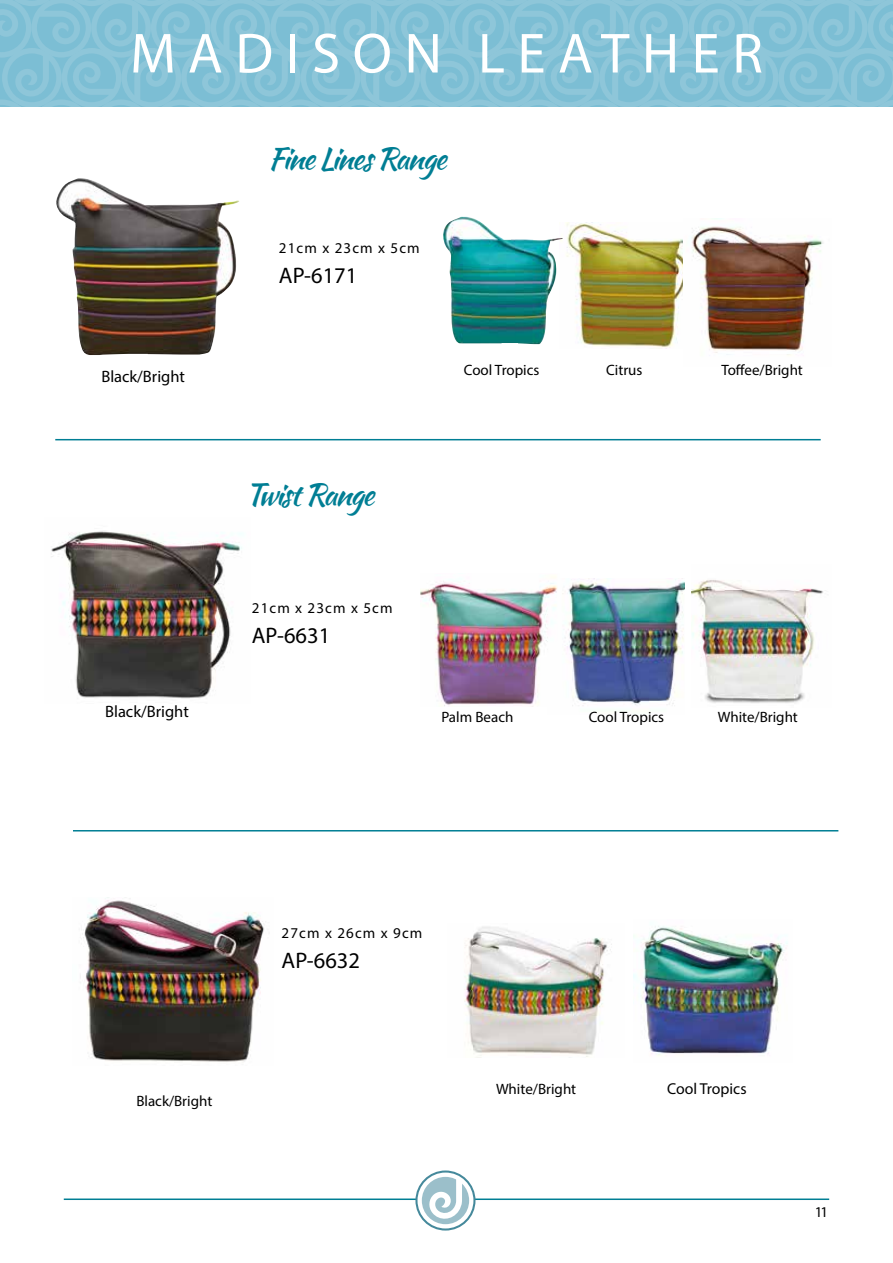
<style>
.page{position:relative;width:893px;height:1263px;background:#fff}
.page>*{position:absolute;margin:0;border:0;box-sizing:border-box;transform-origin:0 0}
.t1{font:57px "Myriad Pro";letter-spacing:.22em;color:#fff}
.t2{font:30px "Kaushan Script";letter-spacing:-.05em;color:#007e94}
.t3{font:22.5px "Myriad Pro";color:#000}
.t4{font:16.5px "Myriad Pro";color:#000}
.t5{font:15.75px "Myriad Pro";color:#000}
.t6{font:15px "Myriad Pro";color:#000}
.t7{font:15px "Myriad Pro";letter-spacing:.075em;color:#000}
</style>
<div class="page">
<hr style="left:64px;top:1198px;width:765px;height:2px;background:#007e94">
<svg style="left:392px;top:1170px;width:101px;height:61px"></svg>
<svg style="left:0;top:0;width:893px;height:106px;background:#85c1d6"></svg>
<img style="left:56px;top:178px;width:183px;height:177px">
<img style="left:566px;top:222px;width:117px;height:127px">
<img style="left:443px;top:217px;width:120px;height:127px">
<hr style="left:55px;top:439px;width:766px;height:1px;background:#007e94">
<hr style="left:73px;top:830px;width:765px;height:1px;background:#007e94">
<img style="left:562px;top:581px;width:122px;height:125px">
<img style="left:420px;top:576px;width:137px;height:130px">
<img style="left:80px;top:897px;width:184px;height:165px">
<img style="left:634px;top:926px;width:154px;height:130px">
<img style="left:51px;top:531px;width:191px;height:168px">
<img style="left:692px;top:580px;width:131px;height:123px">
<img style="left:464px;top:926px;width:148px;height:131px">
<img style="left:691px;top:218px;width:132px;height:138px">
<h1 class="t1" style="left:130px;top:18px;width:634px">MADISON LEATHER</h1>
<h2 class="t2" style="left:268px;top:136px;width:180px">Fine Lines Range</h2>
<p class="t4" style="left:101px;top:366px;width:85px">Black/Bright</p>
<p class="t4" style="left:105px;top:701px;width:85px">Black/Bright</p>
<p class="t7" style="left:279px;top:239px;width:142px">21cm x 23cm x 5cm</p>
<h3 class="t3" style="left:279px;top:262px;width:80px">AP-6171</h3>
<p class="t6" style="left:464px;top:360px;width:77px">Cool Tropics</p>
<p class="t6" style="left:606px;top:360px;width:38px">Citrus</p>
<p class="t6" style="left:721px;top:360px;width:83px">Toffee/Bright</p>
<h2 class="t2" style="left:246px;top:472px;width:130px">Twist Range</h2>
<p class="t7" style="left:252px;top:598px;width:142px">21cm x 23cm x 5cm</p>
<h3 class="t3" style="left:252px;top:621px;width:80px">AP-6631</h3>
<p class="t6" style="left:441px;top:708px;width:74px">Palm Beach</p>
<p class="t6" style="left:589px;top:707px;width:77px">Cool Tropics</p>
<p class="t6" style="left:718px;top:707px;width:82px">White/Bright</p>
<p class="t6" style="left:136px;top:1091px;width:78px">Black/Bright</p>
<p class="t7" style="left:282px;top:924px;width:142px">27cm x 26cm x 9cm</p>
<h3 class="t3" style="left:282px;top:946px;width:80px">AP-6632</h3>
<p class="t6" style="left:496px;top:1080px;width:82px">White/Bright</p>
<p class="t5" style="left:667px;top:1078px;width:81px">Cool Tropics</p>
<p class="t6" style="left:815px;top:1202px;width:15px">11</p>
</div>
